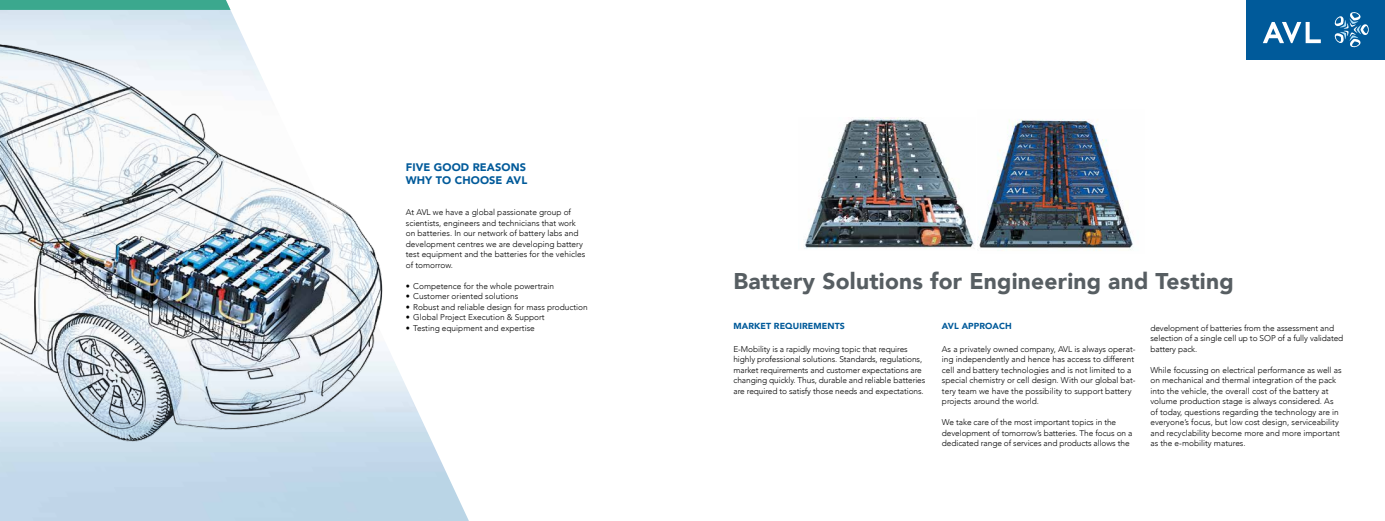
<style>
.page{position:relative;width:1385px;height:521px;background:#fff}
.page>*{position:absolute;margin:0;border:0;box-sizing:border-box;transform-origin:0 0}
.t1{font:900 22.75px "Avenir";letter-spacing:.01em;color:#575e62}
.t2{font:900 10.94px/12.2px "Avenir";letter-spacing:.01em;color:#005a9a}
.t3{font:900 8.75px "Avenir";letter-spacing:.01em;color:#005a9a}
.t4{font:300 8.31px/10.5px "Avenir";color:#000}
</style>
<div class="page">
<svg style="left:0;top:0;width:230px;height:10px;background:#3da98f"></svg>
<div style="left:1246px;top:0;width:138px;height:59px;background:#005a9a"></div>
<svg style="left:1334px;top:12px;width:34px;height:35px"></svg>
<svg style="left:1263px;top:22px;width:57px;height:21px"></svg>
<img style="left:0;top:26px;width:430px;height:447px">
<img style="left:804px;top:118px;width:171px;height:131px">
<img style="left:977px;top:119px;width:156px;height:132px">
<h2 class="t2" style="left:406px;top:161px;width:123px">FIVE GOOD REASONS<br>WHY TO CHOOSE AVL</h2>
<p class="t4" style="left:406px;top:207px;width:181px">At AVL we have a global passionate group of scientists, engineers and technicians that work on batteries. In our network of battery labs and development centres we are developing battery test equipment and the batteries for the vehicles of tomorrow.</p>
<p class="t4" style="left:406px;top:281px;width:150px">• Competence for the whole powertrain</p>
<p class="t4" style="left:406px;top:291px;width:114px">• Customer oriented solutions</p>
<p class="t4" style="left:406px;top:302px;width:183px">• Robust and reliable design for mass production</p>
<p class="t4" style="left:406px;top:312px;width:140px">• Global Project Execution &amp; Support</p>
<p class="t4" style="left:406px;top:323px;width:130px">• Testing equipment and expertise</p>
<h1 class="t1" style="left:733px;top:261px;width:501px">Battery Solutions for Engineering and Testing</h1>
<p class="t3" style="left:733px;top:318px;width:113px">MARKET REQUIREMENTS</p>
<p class="t4" style="left:733px;top:344px;width:193px">E-Mobility is a rapidly moving topic that requires highly professional solutions. Standards, regulations, market requirements and customer expectations are changing quickly. Thus, durable and reliable batteries are required to satisfy those needs and expectations.</p>
<p class="t3" style="left:941px;top:318px;width:71px">AVL APPROACH</p>
<p class="t4" style="left:941px;top:344px;width:195px">As a privately owned company, AVL is always operat&shy;ing independently and hence has access to different cell and battery technologies and is not limited to a special chemistry or cell design. With our global bat&shy;tery team we have the possibility to support battery projects around the world.</p>
<p class="t4" style="left:941px;top:417px;width:192px">We take care of the most important topics in the development of tomorrow’s batteries. The focus on a dedicated range of services and products allows the</p>
<p class="t4" style="left:1150px;top:323px;width:194px">development of batteries from the assessment and selection of a single cell up to SOP of a fully validated battery pack.</p>
<p class="t4" style="left:1150px;top:365px;width:193px">While focussing on electrical performance as well as on mechanical and thermal integration of the pack into the vehicle, the overall cost of the battery at volume production stage is always considered. As of today, questions regarding the technology are in everyone’s focus, but low cost design, serviceability and recyclability become more and more important as the e-mobility matures.</p>
</div>
